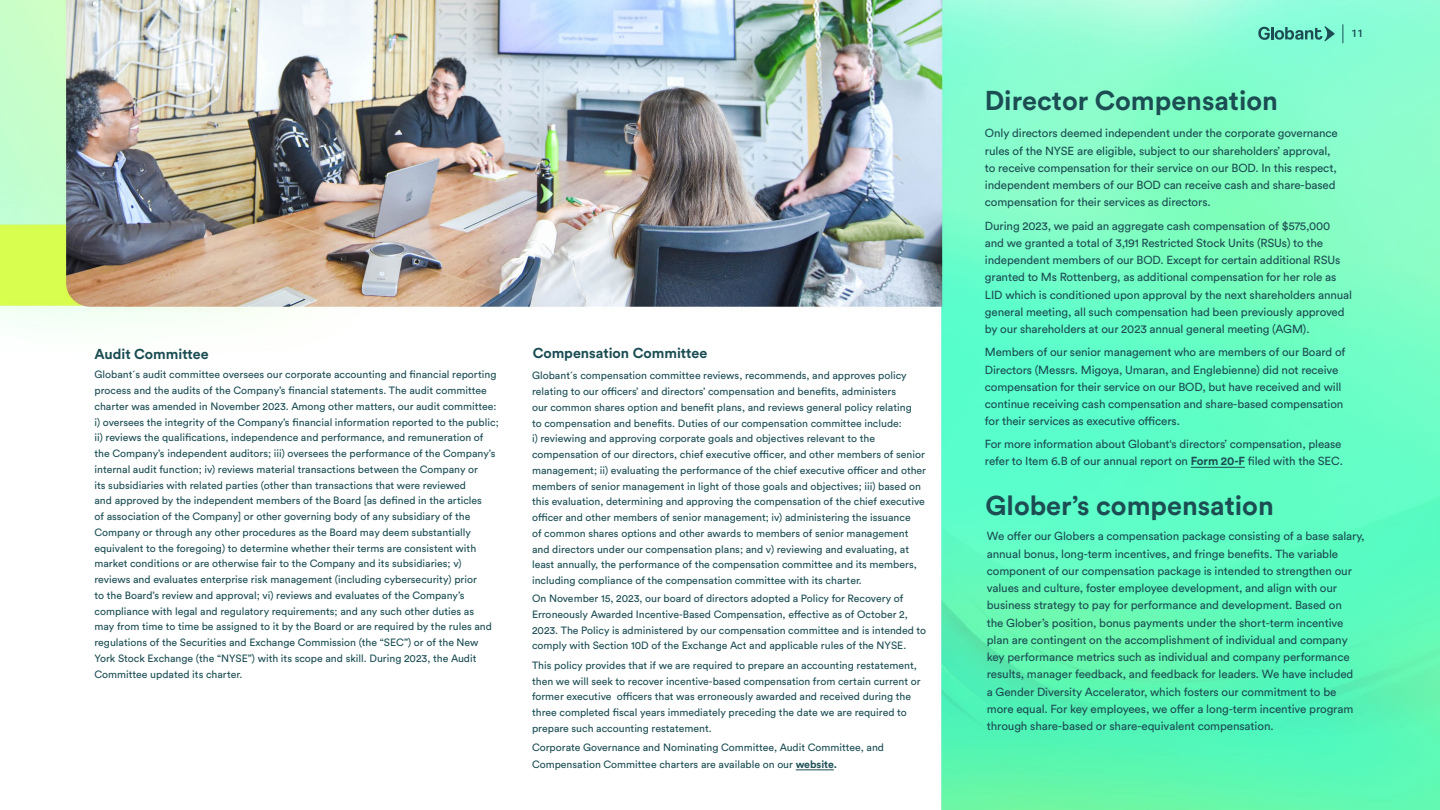
<style>
.page{position:relative;width:1440px;height:810px;background:#fff}
.page>*{position:absolute;margin:0;border:0;box-sizing:border-box;transform-origin:0 0}
.t1{font:700 27px "Circular Std";color:#1b4d53}
.t2{font:700 14.25px "Circular Std";color:#1b4d53}
.Paragraph{font:11.62px/17.2px "Circular Std";letter-spacing:-.01em;color:#1b4d53}
.t3{font:10.5px/15.8px "Circular Std";color:#1b4d53}
.t4{font:500 10.5px "Heebo";color:#1b4d53}
.s1{font-weight:700}
</style>
<div class="page">
<img style="left:0;top:0;width:1440px;height:810px">
<hr style="left:1191px;top:467px;width:54px;height:1px;background:#1b4d53">
<hr style="left:796px;top:769px;width:38px;height:1px;background:#1b4d53">
<svg style="left:1258px;top:26px;width:77px;height:15px"></svg>
<svg style="left:1342px;top:24px;width:1px;height:19px"></svg>
<p class="t2" style="left:94px;top:345px;width:116px">Audit Committee</p>
<p class="t2" style="left:533px;top:344px;width:176px">Compensation Committee</p>
<p class="t3" style="left:94px;top:367px;width:406px">Globant´s audit committee oversees our corporate accounting and financial reporting process and the audits of the Company’s financial statements. The audit committee charter was amended in November 2023. Among other matters, our audit committee: i) oversees the integrity of the Company’s financial information reported to the public; ii) reviews the qualifications, independence and performance, and remuneration of the Company’s independent auditors; iii) oversees the performance of the Company’s internal audit function; iv) reviews material transactions between the Company or<br>its subsidiaries with related parties (other than transactions that were reviewed<br>and approved by the independent members of the Board [as defined in the articles<br>of association of the Company] or other governing body of any subsidiary of the Company or through any other procedures as the Board may deem substantially equivalent to the foregoing) to determine whether their terms are consistent with market conditions or are otherwise fair to the Company and its subsidiaries; v) reviews and evaluates enterprise risk management (including cybersecurity) prior<br>to the Board’s review and approval; vi) reviews and evaluates of the Company’s compliance with legal and regulatory requirements; and any such other duties as<br>may from time to time be assigned to it by the Board or are required by the rules and regulations of the Securities and Exchange Commission (the “SEC”) or of the New York Stock Exchange (the “NYSE”) with its scope and skill. During 2023, the Audit Committee updated its charter.</p>
<p class="t3" style="left:532px;top:368px;width:396px">Globant´s compensation committee reviews, recommends, and approves policy relating to our officers’ and directors’ compensation and benefits, administers<br>our common shares option and benefit plans, and reviews general policy relating<br>to compensation and benefits. Duties of our compensation committee include:<br>i) reviewing and approving corporate goals and objectives relevant to the compensation of our directors, chief executive officer, and other members of senior management; ii) evaluating the performance of the chief executive officer and other members of senior management in light of those goals and objectives; iii) based on this evaluation, determining and approving the compensation of the chief executive officer and other members of senior management; iv) administering the issuance<br>of common shares options and other awards to members of senior management and directors under our compensation plans; and v) reviewing and evaluating, at least annually, the performance of the compensation committee and its members, including compliance of the compensation committee with its charter.</p>
<p class="t3" style="left:532px;top:590px;width:396px">On November 15, 2023, our board of directors adopted a Policy for Recovery of Erroneously Awarded Incentive-Based Compensation, effective as of October 2, 2023. The Policy is administered by our compensation committee and is intended to comply with Section 10D of the Exchange Act and applicable rules of the NYSE.</p>
<p class="t3" style="left:532px;top:657px;width:390px">This policy provides that if we are required to prepare an accounting restatement, then we will seek to recover incentive-based compensation from certain current or former executive officers that was erroneously awarded and received during the three completed fiscal years immediately preceding the date we are required to prepare such accounting restatement.</p>
<p class="t3" style="left:532px;top:739px;width:354px;line-height:16.5px">Corporate Governance and Nominating Committee, Audit Committee, and<br>Compensation Committee charters are available on our <span class="s1">website.</span></p>
<h2 class="t1" style="left:985px;top:83px;width:295px">Director Compensation</h2>
<p class="t4" style="left:1352px;top:26px;width:13px">11</p>
<p class="Paragraph" style="left:985px;top:124px;width:354px">Only directors deemed independent under the corporate governance rules of the NYSE are eligible, subject to our shareholders’ approval, to receive compensation for their service on our BOD. In this respect, independent members of our BOD can receive cash and share-based compensation for their services as directors.</p>
<p class="Paragraph" style="left:985px;top:217px;width:369px">During 2023, we paid an aggregate cash compensation of $575,000 and we granted a total of 3,191 Restricted Stock Units (RSUs) to the independent members of our BOD. Except for certain additional RSUs granted to Ms Rottenberg, as additional compensation for her role as LID which is conditioned upon approval by the next shareholders annual general meeting, all such compensation had been previously approved by our shareholders at our 2023 annual general meeting (AGM).</p>
<p class="Paragraph" style="left:985px;top:343px;width:362px">Members of our senior management who are members of our Board of Directors (Messrs. Migoya, Umaran, and Englebienne) did not receive compensation for their service on our BOD, but have received and will continue receiving cash compensation and share-based compensation for their services as executive officers.</p>
<p class="Paragraph" style="left:985px;top:435px;width:360px">For more information about Globant‘s directors’ compensation, please refer to Item 6.B of our annual report on <span class="s1">Form 20-F</span> filed with the SEC.</p>
<h2 class="t1" style="left:986px;top:488px;width:290px">Glober’s compensation</h2>
<p class="Paragraph" style="left:987px;top:528px;width:379px">We offer our Globers a compensation package consisting of a base salary, annual bonus, long-term incentives, and fringe benefits. The variable component of our compensation package is intended to strengthen our values and culture, foster employee development, and align with our business strategy to pay for performance and development. Based on<br>the Glober’s position, bonus payments under the short-term incentive plan are contingent on the accomplishment of individual and company key performance metrics such as individual and company performance results, manager feedback, and feedback for leaders. We have included<br>a Gender Diversity Accelerator, which fosters our commitment to be more equal. For key employees, we offer a long-term incentive program through share-based or share-equivalent compensation.</p>
</div>
